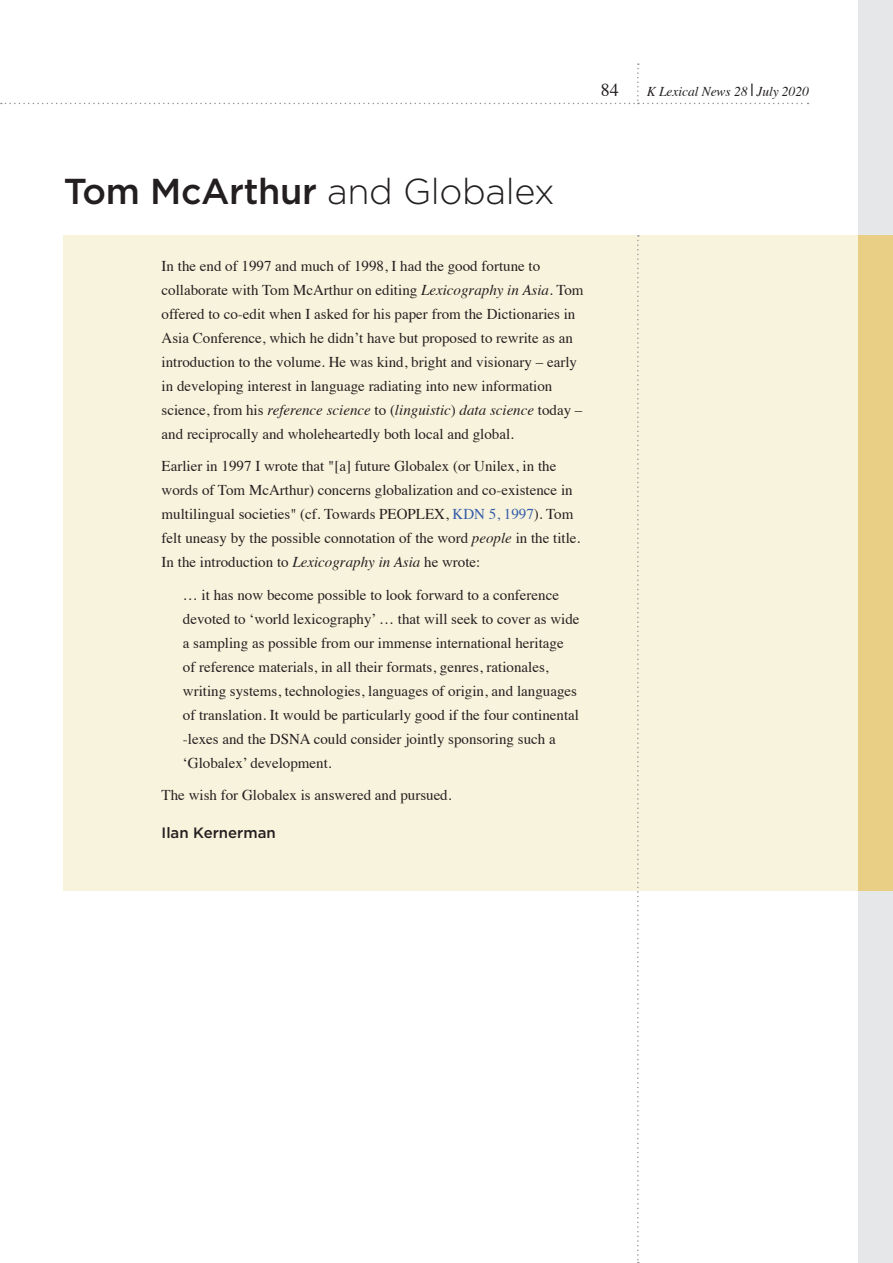
<style>
.page{position:relative;width:893px;height:1263px;background:#fff}
.page>*{position:absolute;margin:0;border:0;box-sizing:border-box;transform-origin:0 0}
.t1{font:500 36px "Gotham";letter-spacing:-.01em;color:#231f20}
.t2{font:18px "Times";color:#231f20}
.t3{font:15px/24px "Times";color:#231f20}
.t4{font:500 15px "Gotham";color:#231f20}
.t5{font:italic 13.5px "Times";letter-spacing:-.005em;color:#231f20}
.s1{font-weight:300}
.s2{font-style:italic}
.s3{color:#325caa}
</style>
<div class="page">
<div style="left:859px;top:0;width:34px;height:1263px;background:#e6e7e9"></div>
<svg style="left:1px;top:63px;width:807px;height:41px"></svg>
<div style="left:64px;top:235px;width:795px;height:656px;background:#f8f3dc"></div>
<svg style="left:637px;top:235px;width:2px;height:1028px"></svg>
<div style="left:859px;top:235px;width:34px;height:656px;background:#e8cf85"></div>
<p class="t2" style="left:601px;top:73px;width:19px">84</p>
<p class="t5" style="left:647px;top:79px;width:163px">K Lexical News 28 ❘ July 2020</p>
<h1 class="t1" style="left:64px;top:168px;width:492px">Tom McArthur <span class="s1">and Globalex</span></h1>
<p class="t3" style="left:162px;top:252px;width:424px">In the end of 1997 and much of 1998, I had the good fortune to collaborate with Tom McArthur on editing <span class="s2">Lexicography in Asia</span>. Tom offered to co-edit when I asked for his paper from the Dictionaries in Asia Conference, which he didn’t have but proposed to rewrite as an introduction to the volume. He was kind, bright and visionary – early in developing interest in language radiating into new information science, from his <span class="s2">reference science</span> to (<span class="s2">linguistic</span>) <span class="s2">data science</span> today – and reciprocally and wholeheartedly both local and global.</p>
<p class="t3" style="left:162px;top:453px;width:420px">Earlier in 1997 I wrote that "[a] future Globalex (or Unilex, in the words of Tom McArthur) concerns globalization and co-existence in multilingual societies" (cf. Towards PEOPLEX, <span class="s3">KDN 5, 1997</span>). Tom felt uneasy by the possible connotation of the word <span class="s2">people</span> in the title.<br>In the introduction to <span class="s2">Lexicography in Asia</span> he wrote:</p>
<p class="t3" style="left:183px;top:581px;width:398px">… it has now become possible to look forward to a conference devoted to ‘world lexicography’ … that will seek to cover as wide a sampling as possible from our immense international heritage of reference materials, in all their formats, genres, rationales, writing systems, technologies, languages of origin, and languages of translation. It would be particularly good if the four continental -lexes and the DSNA could consider jointly sponsoring such a ‘Globalex’ development.</p>
<p class="t3" style="left:162px;top:782px;width:291px">The wish for Globalex is answered and pursued.</p>
<p class="t4" style="left:162px;top:823px;width:116px">Ilan Kernerman</p>
</div>
